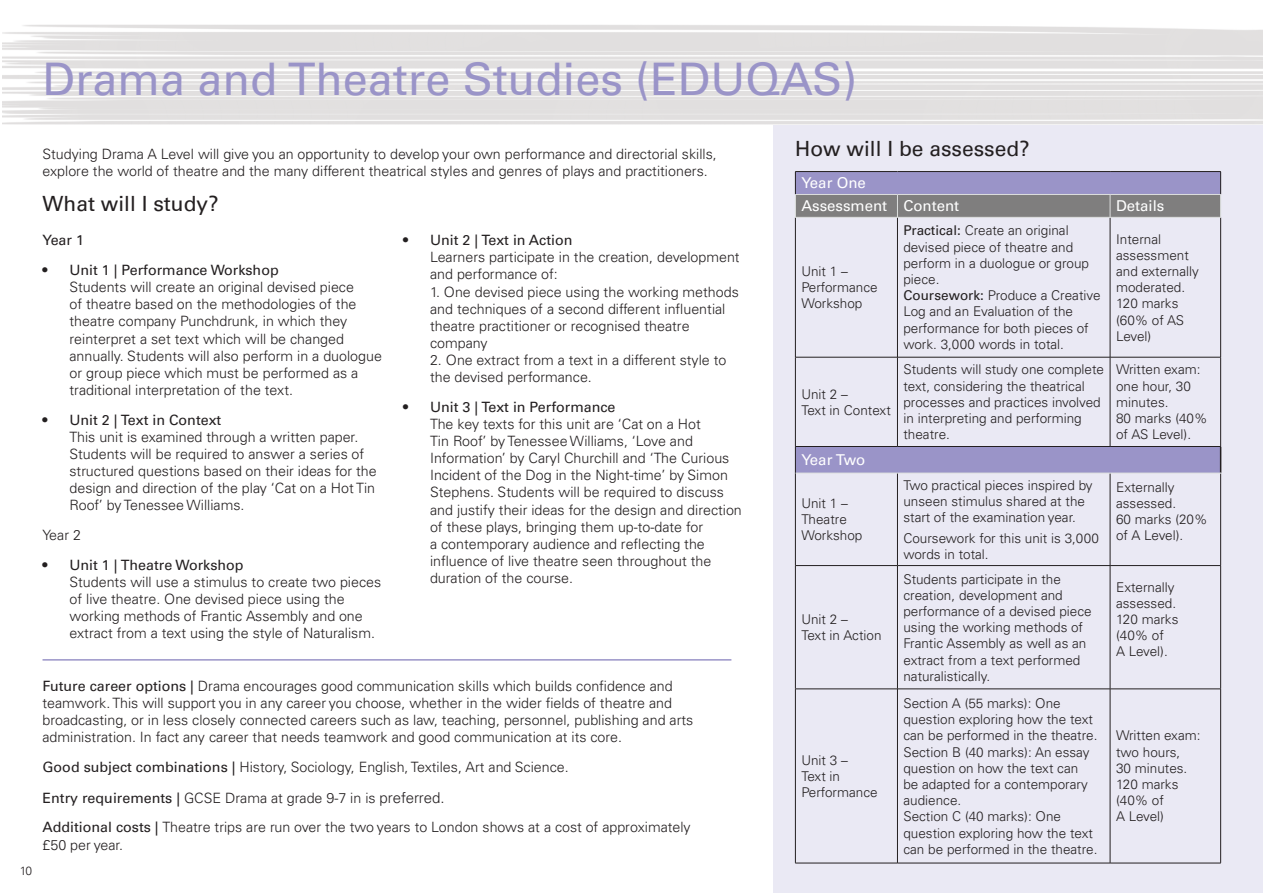
<style>
.page{position:relative;width:1263px;height:893px;background:#fff}
.page>*{position:absolute;margin:0;border:0;box-sizing:border-box;transform-origin:0 0}
.t1{font:45px "Univers LT Pro 55 Roman";color:#9a94c8}
.t2{font:21px "Univers LT Pro 55 Roman";color:#231f20}
.t3{font:15px "Univers LT Pro 55 Roman";color:#fff}
.t4{font:300 14.25px/17.1px "Univers LT Pro 45";color:#231f20}
.t5{font:14.25px "Univers LT Pro 55 Roman";color:#231f20}
.t6{font:300 13.5px/16.2px "Univers LT Pro 45";color:#231f20}
.t7{font:300 13.5px/16.2px "Univers LT Pro 45";letter-spacing:-.02em;color:#231f20}
.t8{font:300 12px "Univers LT Pro 45";color:#231f20}
.s1{font-family:"Univers LT Pro 55 Roman";font-weight:400}
.s2{font-size:15px}
</style>
<div class="page">
<hr style="left:43px;top:659px;width:688px;height:2px;background:#9a94c8">
<div style="left:774px;top:125px;width:489px;height:768px;background:#eae9f4"></div>
<div style="left:795px;top:446px;width:426px;height:27px;background:#9a94c8"></div>
<hr style="left:795px;top:171px;width:102px;height:1px;background:#231f20">
<hr style="left:897px;top:171px;width:213px;height:1px;background:#231f20">
<hr style="left:1110px;top:171px;width:111px;height:1px;background:#231f20">
<hr style="left:795px;top:218px;width:1px;height:139px;background:#231f20">
<hr style="left:897px;top:218px;width:1px;height:139px;background:#231f20">
<hr style="left:1110px;top:218px;width:1px;height:139px;background:#231f20">
<hr style="left:1220px;top:218px;width:1px;height:139px;background:#231f20">
<hr style="left:795px;top:357px;width:102px;height:1px;background:#231f20">
<hr style="left:795px;top:357px;width:1px;height:89px;background:#231f20">
<hr style="left:897px;top:357px;width:213px;height:1px;background:#231f20">
<hr style="left:897px;top:357px;width:1px;height:89px;background:#231f20">
<hr style="left:1110px;top:357px;width:111px;height:1px;background:#231f20">
<hr style="left:1110px;top:357px;width:1px;height:89px;background:#231f20">
<hr style="left:1220px;top:357px;width:1px;height:89px;background:#231f20">
<hr style="left:795px;top:473px;width:1px;height:92px;background:#231f20">
<hr style="left:897px;top:473px;width:1px;height:92px;background:#231f20">
<hr style="left:1110px;top:473px;width:1px;height:92px;background:#231f20">
<hr style="left:1220px;top:473px;width:1px;height:92px;background:#231f20">
<hr style="left:795px;top:565px;width:102px;height:1px;background:#231f20">
<hr style="left:795px;top:566px;width:1px;height:123px;background:#231f20">
<hr style="left:897px;top:565px;width:213px;height:1px;background:#231f20">
<hr style="left:897px;top:566px;width:1px;height:123px;background:#231f20">
<hr style="left:1110px;top:565px;width:111px;height:1px;background:#231f20">
<hr style="left:1110px;top:566px;width:1px;height:123px;background:#231f20">
<hr style="left:1220px;top:566px;width:1px;height:123px;background:#231f20">
<hr style="left:795px;top:689px;width:102px;height:1px;background:#231f20">
<hr style="left:795px;top:689px;width:1px;height:174px;background:#231f20">
<hr style="left:897px;top:689px;width:213px;height:1px;background:#231f20">
<hr style="left:897px;top:689px;width:1px;height:174px;background:#231f20">
<hr style="left:1110px;top:689px;width:111px;height:1px;background:#231f20">
<hr style="left:1110px;top:689px;width:1px;height:174px;background:#231f20">
<hr style="left:1220px;top:689px;width:1px;height:174px;background:#231f20">
<hr style="left:795px;top:863px;width:102px;height:1px;background:#231f20">
<hr style="left:897px;top:863px;width:213px;height:1px;background:#231f20">
<hr style="left:1110px;top:863px;width:111px;height:1px;background:#231f20">
<hr style="left:795px;top:217px;width:102px;height:1px;background:#dddfde">
<hr style="left:897px;top:217px;width:213px;height:1px;background:#dddfde">
<svg style="left:795px;top:172px;width:426px;height:45px;background:#8e8ba4"></svg>
<hr style="left:1110px;top:217px;width:111px;height:1px;background:#dddfde">
<svg style="left:795px;top:447px;width:1px;height:26px"></svg>
<hr style="left:795px;top:446px;width:102px;height:1px;background:#231f20">
<hr style="left:897px;top:446px;width:213px;height:1px;background:#231f20">
<hr style="left:1110px;top:446px;width:111px;height:1px;background:#231f20">
<svg style="left:1220px;top:447px;width:1px;height:26px"></svg>
<hr style="left:795px;top:473px;width:102px;height:1px;background:#dddfde">
<hr style="left:897px;top:473px;width:213px;height:1px;background:#dddfde">
<hr style="left:1110px;top:473px;width:111px;height:1px;background:#dddfde">
<p class="t1" style="left:43px;top:48px;width:816px">Drama and Theatre Studies (EDUQAS)</p>
<p class="t4" style="left:43px;top:145px;width:676px">Studying Drama A Level will give you an opportunity to develop your own performance and directorial skills, explore the world of theatre and the many different theatrical styles and genres of plays and practitioners.</p>
<p class="t2" style="left:43px;top:189px;width:178px">What will I study?</p>
<p class="t5" style="left:43px;top:230px;width:43px">Year 1</p>
<p class="t4" style="left:70px;top:261px;width:314px;text-indent:-27px"><span class="s1">• Unit 1 | Performance Workshop<br></span>Students will create an original devised piece<br>of theatre based on the methodologies of the theatre company Punchdrunk, in which they reinterpret a set text which will be changed annually. Students will also perform in a duologue or group piece which must be performed as a traditional interpretation of the text.</p>
<p class="t4" style="left:70px;top:411px;width:309px;text-indent:-27px"><span class="s1">• Unit 2 | Text in Context<br></span>This unit is examined through a written paper.<br>Students will be required to answer a series of structured questions based on their ideas for the design and direction of the play ‘Cat on a Hot Tin Roof’ by Tenessee Williams.</p>
<p class="t4" style="left:43px;top:526px;width:40px">Year 2</p>
<p class="t4" style="left:70px;top:556px;width:313px;text-indent:-27px"><span class="s1">• Unit 1 | Theatre Workshop<br></span>Students will use a stimulus to create two pieces of live theatre. One devised piece using the working methods of Frantic Assembly and one extract from a text using the style of Naturalism.</p>
<p class="t4" style="left:430px;top:231px;width:311px;text-indent:-27px"><span class="s1">• Unit 2 | Text in Action<br></span>Learners participate in the creation, development and performance of:</p>
<p class="t4" style="left:430px;top:283px;width:310px">1. One devised piece using the working methods and techniques of a second different influential theatre practitioner or recognised theatre company</p>
<p class="t4" style="left:430px;top:351px;width:298px">2. One extract from a text in a different style to the devised performance.</p>
<p class="t4" style="left:430px;top:398px;width:313px;text-indent:-27px"><span class="s1">• Unit 3 | Text in Performance<br></span>The key texts for this unit are ‘Cat on a Hot<br>Tin Roof’ by Tenessee Williams, ‘Love and Information’ by Caryl Churchill and ‘The Curious Incident of the Dog in the Night-time’ by Simon Stephens. Students will be required to discuss and justify their ideas for the design and direction of these plays, bringing them up-to-date for<br>a contemporary audience and reflecting the influence of live theatre seen throughout the duration of the course.</p>
<p class="t8" style="left:20px;top:863px;width:14px">10</p>
<p class="t4" style="left:43px;top:677px;width:652px"><span class="s1">Future career options |</span> Drama encourages good communication skills which builds confidence and teamwork. This will support you in any career you choose, whether in the wider fields of theatre and broadcasting, or in less closely connected careers such as law, teaching, personnel, publishing and arts administration. In fact any career that needs teamwork and good communication at its core.</p>
<p class="t4" style="left:43px;top:758px;width:528px"><span class="s1">Good subject combinations |</span> History, Sociology, English, Textiles, Art and Science.</p>
<p class="t4" style="left:43px;top:789px;width:404px"><span class="s1">Entry requirements |</span> GCSE Drama at grade 9-7 in is <span class="s2">preferred.</span></p>
<p class="t4" style="left:43px;top:818px;width:650px;line-height:18px"><span class="s1">Additional costs |</span> Theatre trips are run over the two years to London shows at a cost of approximately £50 per year.</p>
<p class="t2" style="left:795px;top:134px;width:236px">How will I be assessed?</p>
<p class="t3" style="left:801px;top:173px;width:66px">Year One</p>
<p class="t3" style="left:801px;top:196px;width:87px">Assessment</p>
<p class="t3" style="left:903px;top:196px;width:57px">Content</p>
<p class="t3" style="left:1116px;top:196px;width:50px">Details</p>
<p class="t6" style="left:801px;top:263px;width:78px">Unit 1 –<br>Performance<br>Workshop</p>
<p class="t6" style="left:801px;top:385px;width:91px">Unit 2 –<br>Text in Context</p>
<p class="t3" style="left:801px;top:449px;width:65px">Year Two</p>
<p class="t6" style="left:801px;top:495px;width:62px">Unit 1 –<br>Theatre<br>Workshop</p>
<p class="t6" style="left:801px;top:611px;width:82px">Unit 2 –<br>Text in Action</p>
<p class="t6" style="left:801px;top:751px;width:78px">Unit 3 –<br>Text in<br>Performance</p>
<p class="t6" style="left:903px;top:222px;width:187px"><span class="s1">Practical:</span> Create an original devised piece of theatre and perform in a duologue or group piece.</p>
<p class="t6" style="left:903px;top:287px;width:199px"><span class="s1">Coursework:</span> Produce a Creative<br>Log and an Evaluation of the performance for both pieces of work. 3,000 words in total.</p>
<p class="t6" style="left:1116px;top:230px;width:84px">Internal assessment and externally moderated.</p>
<p class="t6" style="left:1116px;top:295px;width:64px">120 marks</p>
<p class="t7" style="left:1116px;top:311px;width:70px">(60% of AS<br>Level)</p>
<p class="t6" style="left:903px;top:361px;width:202px">Students will study one complete text, considering the theatrical processes and practices involved in interpreting and performing theatre.</p>
<p class="t6" style="left:1116px;top:361px;width:86px">Written exam: one hour, 30 minutes.</p>
<p class="t6" style="left:1116px;top:410px;width:93px">80 marks (40% of AS Level).</p>
<p class="t6" style="left:903px;top:476px;width:191px">Two practical pieces inspired by unseen stimulus shared at the start of the examination year.</p>
<p class="t6" style="left:903px;top:529px;width:197px">Coursework for this unit is 3,000 words in total.</p>
<p class="t6" style="left:1116px;top:479px;width:62px">Externally assessed.</p>
<p class="t6" style="left:1116px;top:511px;width:93px">60 marks (20% of A Level).</p>
<p class="t6" style="left:903px;top:570px;width:190px">Students participate in the creation, development and performance of a devised piece using the working methods of<br>Frantic Assembly as well as an extract from a text performed naturalistically.</p>
<p class="t6" style="left:1116px;top:578px;width:64px">Externally assessed.<br>120 marks (40% of<br>A Level).</p>
<p class="t6" style="left:903px;top:695px;width:196px">Section A (55 marks): One question exploring how the text can be performed in the theatre.</p>
<p class="t6" style="left:903px;top:743px;width:187px">Section B (40 marks): An essay question on how the text can be adapted for a contemporary audience.</p>
<p class="t6" style="left:903px;top:808px;width:196px">Section C (40 marks): One question exploring how the text can be performed in the theatre.</p>
<p class="t6" style="left:1116px;top:727px;width:86px">Written exam: two hours,<br>30 minutes.</p>
<p class="t6" style="left:1116px;top:776px;width:64px">120 marks (40% of<br>A Level)</p>
</div>
